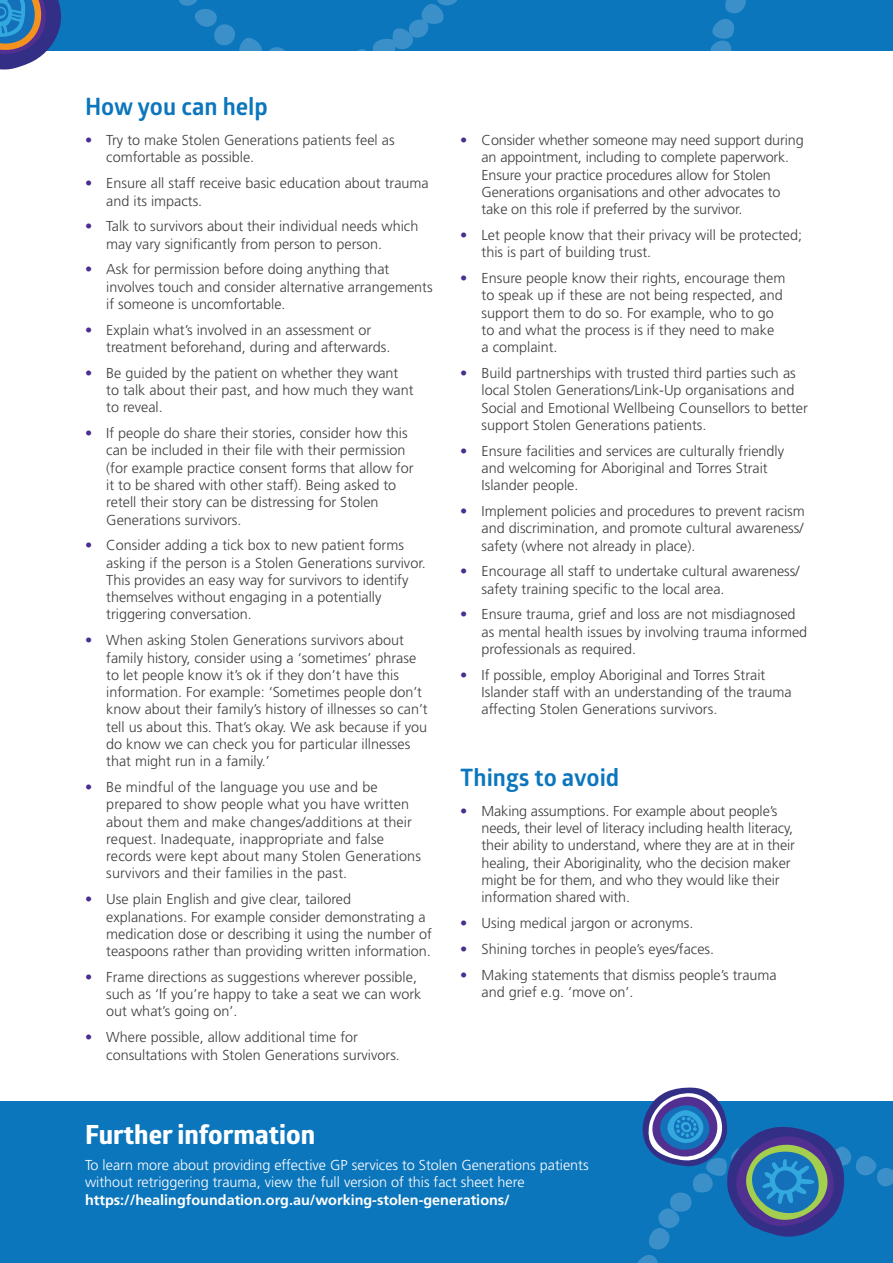
<style>
.page{position:relative;width:893px;height:1263px;background:#fff}
.page>*{position:absolute;margin:0;border:0;box-sizing:border-box;transform-origin:0 0}
.t1{font:700 26.4px "Globerx";color:#fff}
.t2{font:700 24px "Glober";color:#0c76bd}
.t3{font:300 14.4px/17.2px "Frutiger LT Std";color:#3e3e3f}
.t4{font:300 14.4px/17.2px "Frutiger LT Std";color:#fff}
.t5{font:700 14.4px "Frutiger LT Std";color:#fff}
.s1{color:#482e92}
</style>
<div class="page">
<div style="left:0;top:0;width:893px;height:51px;background:#0c76bd"></div>
<svg style="left:0;top:0;width:61px;height:69px"></svg>
<svg style="left:710px;top:0;width:36px;height:51px"></svg>
<svg style="left:421px;top:0;width:36px;height:24px"></svg>
<svg style="left:357px;top:28px;width:56px;height:23px"></svg>
<div style="left:409px;top:20px;width:19px;height:18px;background:#3b90c9;border-radius:8px"></div>
<svg style="left:179px;top:0;width:106px;height:51px"></svg>
<div style="left:0;top:1101px;width:893px;height:162px;background:#0c76bd"></div>
<svg style="left:831px;top:1146px;width:20px;height:20px"></svg>
<svg style="left:856px;top:1156px;width:37px;height:31px"></svg>
<svg style="left:637px;top:1087px;width:208px;height:176px"></svg>
<h2 class="t2" style="left:85px;top:90px;width:184px">How you can help</h2>
<p class="t3" style="left:106px;top:132px;width:290px;text-indent:-21px"><span class="s1">•</span> Try to make Stolen Generations patients feel as comfortable as possible.</p>
<p class="t3" style="left:106px;top:175px;width:324px;text-indent:-21px"><span class="s1">•</span> Ensure all staff receive basic education about trauma and its impacts.</p>
<p class="t3" style="left:106px;top:218px;width:314px;text-indent:-21px"><span class="s1">•</span> Talk to survivors about their individual needs which may vary significantly from person to person.</p>
<p class="t3" style="left:106px;top:261px;width:328px;text-indent:-21px"><span class="s1">•</span> Ask for permission before doing anything that involves touch and consider alternative arrangements if someone is uncomfortable.</p>
<p class="t3" style="left:106px;top:321px;width:286px;text-indent:-21px"><span class="s1">•</span> Explain what’s involved in an assessment or treatment beforehand, during and afterwards.</p>
<p class="t3" style="left:106px;top:364px;width:309px;text-indent:-21px"><span class="s1">•</span> Be guided by the patient on whether they want to talk about their past, and how much they want to reveal.</p>
<p class="t3" style="left:106px;top:425px;width:309px;text-indent:-21px"><span class="s1">•</span> If people do share their stories, consider how this can be included in their file with their permission (for example practice consent forms that allow for it to be shared with other staff). Being asked to retell their story can be distressing for Stolen Generations survivors.</p>
<p class="t3" style="left:106px;top:537px;width:321px;text-indent:-21px"><span class="s1">•</span> Consider adding a tick box to new patient forms asking if the person is a Stolen Generations survivor.<br>This provides an easy way for survivors to identify themselves without engaging in a potentially triggering conversation.</p>
<p class="t3" style="left:106px;top:632px;width:323px;text-indent:-21px"><span class="s1">•</span> When asking Stolen Generations survivors about family history, consider using a ‘sometimes’ phrase to let people know it’s ok if they don’t have this information. For example: ‘Sometimes people don’t know about their family’s history of illnesses so can’t tell us about this. That’s okay. We ask because if you do know we can check you for particular illnesses that might run in a family.’</p>
<p class="t3" style="left:106px;top:779px;width:316px;text-indent:-21px"><span class="s1">•</span> Be mindful of the language you use and be prepared to show people what you have written about them and make changes/additions at their request. Inadequate, inappropriate and false records were kept about many Stolen Generations survivors and their families in the past.</p>
<p class="t3" style="left:106px;top:891px;width:327px;text-indent:-21px"><span class="s1">•</span> Use plain English and give clear, tailored explanations. For example consider demonstrating a medication dose or describing it using the number of teaspoons rather than providing written information.</p>
<p class="t3" style="left:106px;top:968px;width:317px;text-indent:-21px"><span class="s1">•</span> Frame directions as suggestions wherever possible, such as ‘If you’re happy to take a seat we can work out what’s going on’.</p>
<p class="t3" style="left:106px;top:1029px;width:295px;text-indent:-21px"><span class="s1">•</span> Where possible, allow additional time for consultations with Stolen Generations survivors.</p>
<p class="t3" style="left:482px;top:132px;width:324px;text-indent:-21px"><span class="s1">•</span> Consider whether someone may need support during an appointment, including to complete paperwork.<br>Ensure your practice procedures allow for Stolen Generations organisations and other advocates to take on this role if preferred by the survivor.</p>
<p class="t3" style="left:482px;top:227px;width:322px;text-indent:-21px"><span class="s1">•</span> Let people know that their privacy will be protected; this is part of building trust.</p>
<p class="t3" style="left:482px;top:270px;width:305px;text-indent:-21px"><span class="s1">•</span> Ensure people know their rights, encourage them to speak up if these are not being respected, and support them to do so. For example, who to go to and what the process is if they need to make<br>a complaint.</p>
<p class="t3" style="left:482px;top:365px;width:328px;text-indent:-21px"><span class="s1">•</span> Build partnerships with trusted third parties such as local Stolen Generations/Link-Up organisations and Social and Emotional Wellbeing Counsellors to better support Stolen Generations patients.</p>
<p class="t3" style="left:482px;top:442px;width:304px;text-indent:-21px"><span class="s1">•</span> Ensure facilities and services are culturally friendly and welcoming for Aboriginal and Torres Strait<br>Islander people.</p>
<p class="t3" style="left:482px;top:503px;width:325px;text-align:justify;text-indent:-21px"><span class="s1">•</span> Implement policies and procedures to prevent racism and discrimination, and promote cultural awareness/ safety (where not already in place).</p>
<p class="t3" style="left:482px;top:563px;width:319px;text-indent:-21px"><span class="s1">•</span> Encourage all staff to undertake cultural awareness/ safety training specific to the local area.</p>
<p class="t3" style="left:482px;top:606px;width:327px;text-indent:-21px"><span class="s1">•</span> Ensure trauma, grief and loss are not misdiagnosed as mental health issues by involving trauma informed professionals as required.</p>
<p class="t3" style="left:482px;top:666px;width:312px;text-indent:-21px"><span class="s1">•</span> If possible, employ Aboriginal and Torres Strait<br>Islander staff with an understanding of the trauma affecting Stolen Generations survivors.</p>
<h2 class="t2" style="left:460px;top:760px;width:160px">Things to avoid</h2>
<p class="t3" style="left:482px;top:802px;width:315px;text-indent:-21px"><span class="s1">•</span> Making assumptions. For example about people’s needs, their level of literacy including health literacy, their ability to understand, where they are at in their healing, their Aboriginality, who the decision maker might be for them, and who they would like their information shared with.</p>
<p class="t3" style="left:460px;top:914px;width:235px"><span class="s1">•</span> Using medical jargon or acronyms.</p>
<p class="t3" style="left:460px;top:940px;width:255px"><span class="s1">•</span> Shining torches in people’s eyes/faces.</p>
<p class="t3" style="left:482px;top:966px;width:297px;text-indent:-21px"><span class="s1">•</span> Making statements that dismiss people’s trauma and grief e.g. ‘move on’.</p>
<h1 class="t1" style="left:85px;top:1116px;width:232px">Further information</h1>
<p class="t4" style="left:85px;top:1156px;width:505px">To learn more about providing effective GP services to Stolen Generations patients without retriggering trauma, view the full version of this fact sheet here</p>
<p class="t5" style="left:85px;top:1191px;width:426px">https://healingfoundation.org.au/working-stolen-generations/</p>
</div>
